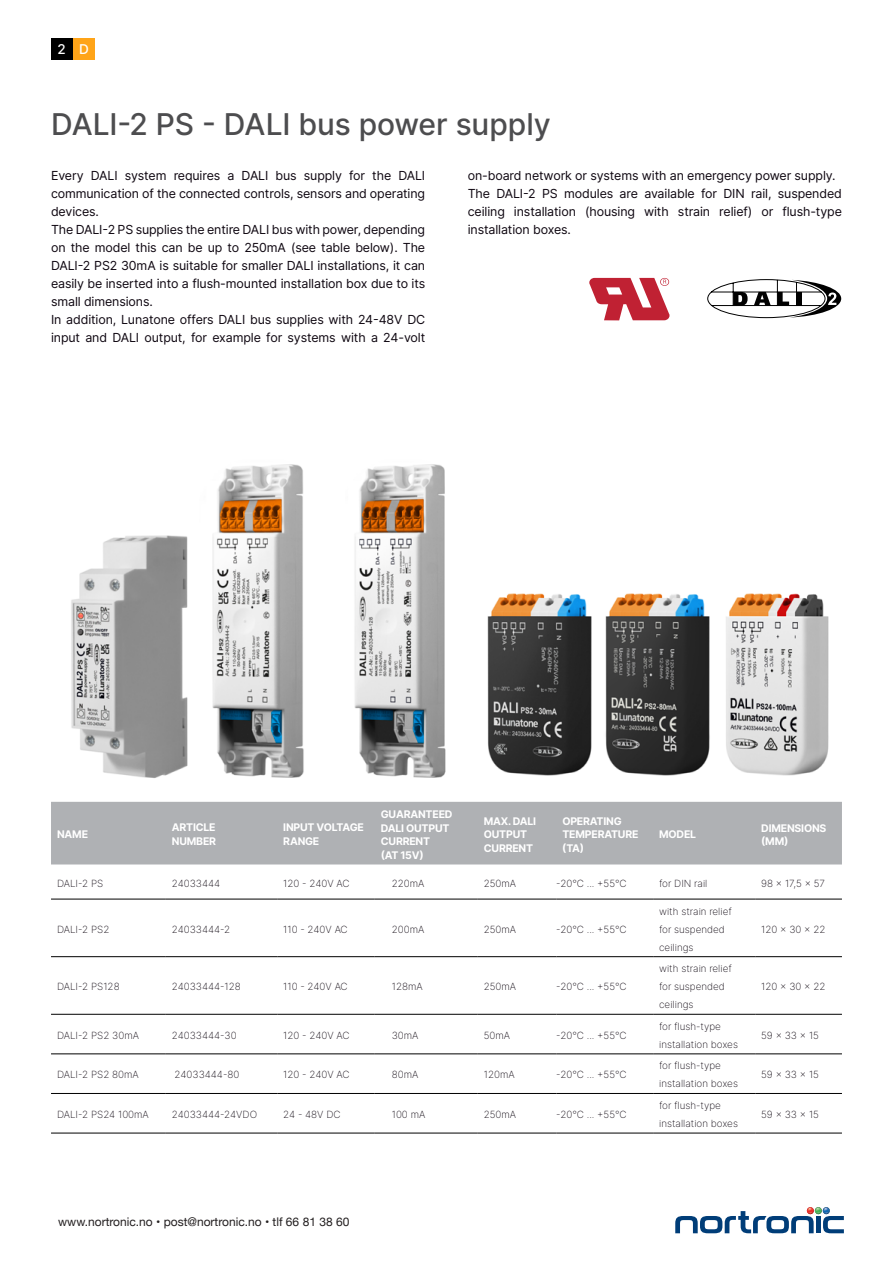
<style>
.page{position:relative;width:893px;height:1263px;background:#fff}
.page>*{position:absolute;margin:0;border:0;box-sizing:border-box;transform-origin:0 0}
.t1{font:500 30px "Inter";letter-spacing:-.005em;color:#4d4d4f}
.t2{font:500 13.5px "Inter";color:#fff}
.t3{font:12.45px/18px "Inter";letter-spacing:-.01em;color:#0e0610}
.t4{font:12px "Helvetica Neue";color:#231f20}
.t5{font:700 10.5px/13.5px "Inter";letter-spacing:-.02em;color:#fff}
.t6{font:9.9px/18px "Inter Extra Light BETA";color:#0e0610}
</style>
<div class="page">
<div style="left:51px;top:38px;width:21px;height:22px;background:#000"></div>
<div style="left:74px;top:38px;width:21px;height:22px;background:#ffa418"></div>
<img style="left:71px;top:535px;width:117px;height:243px">
<img style="left:212px;top:464px;width:92px;height:314px">
<img style="left:354px;top:464px;width:92px;height:314px">
<img style="left:487px;top:593px;width:105px;height:183px">
<img style="left:605px;top:593px;width:105px;height:183px">
<img style="left:726px;top:593px;width:103px;height:183px">
<div style="left:51px;top:802px;width:791px;height:62px;background:#afb1b4"></div>
<hr style="left:556px;top:899px;width:97px;height:1px;background:#000">
<hr style="left:51px;top:956px;width:115px;height:1px;background:#000">
<hr style="left:166px;top:956px;width:111px;height:1px;background:#000">
<hr style="left:277px;top:956px;width:98px;height:1px;background:#000">
<hr style="left:375px;top:956px;width:103px;height:1px;background:#000">
<hr style="left:478px;top:956px;width:78px;height:1px;background:#000">
<hr style="left:556px;top:956px;width:97px;height:1px;background:#000">
<hr style="left:653px;top:956px;width:102px;height:1px;background:#000">
<hr style="left:755px;top:956px;width:87px;height:1px;background:#000">
<hr style="left:51px;top:1014px;width:115px;height:1px;background:#000">
<hr style="left:166px;top:1014px;width:111px;height:1px;background:#000">
<hr style="left:277px;top:1014px;width:98px;height:1px;background:#000">
<hr style="left:375px;top:1014px;width:103px;height:1px;background:#000">
<hr style="left:478px;top:1014px;width:78px;height:1px;background:#000">
<hr style="left:556px;top:1014px;width:97px;height:1px;background:#000">
<hr style="left:653px;top:1014px;width:102px;height:1px;background:#000">
<hr style="left:755px;top:1014px;width:87px;height:1px;background:#000">
<hr style="left:51px;top:1053px;width:115px;height:1px;background:#000">
<hr style="left:166px;top:1053px;width:111px;height:1px;background:#000">
<hr style="left:277px;top:1053px;width:98px;height:1px;background:#000">
<hr style="left:375px;top:1053px;width:103px;height:1px;background:#000">
<hr style="left:478px;top:1053px;width:78px;height:1px;background:#000">
<hr style="left:556px;top:1053px;width:97px;height:1px;background:#000">
<hr style="left:653px;top:1053px;width:102px;height:1px;background:#000">
<hr style="left:755px;top:1053px;width:87px;height:1px;background:#000">
<hr style="left:51px;top:1093px;width:115px;height:1px;background:#000">
<hr style="left:166px;top:1093px;width:111px;height:1px;background:#000">
<hr style="left:277px;top:1093px;width:98px;height:1px;background:#000">
<hr style="left:375px;top:1093px;width:103px;height:1px;background:#000">
<hr style="left:478px;top:1093px;width:78px;height:1px;background:#000">
<hr style="left:556px;top:1093px;width:97px;height:1px;background:#000">
<hr style="left:653px;top:1093px;width:102px;height:1px;background:#000">
<hr style="left:755px;top:1093px;width:87px;height:1px;background:#000">
<hr style="left:51px;top:1133px;width:115px;height:1px;background:#000">
<hr style="left:166px;top:1133px;width:111px;height:1px;background:#000">
<hr style="left:277px;top:1133px;width:98px;height:1px;background:#000">
<hr style="left:375px;top:1133px;width:103px;height:1px;background:#000">
<hr style="left:478px;top:1133px;width:78px;height:1px;background:#000">
<hr style="left:556px;top:1133px;width:97px;height:1px;background:#000">
<hr style="left:653px;top:1133px;width:102px;height:1px;background:#000">
<hr style="left:755px;top:1133px;width:87px;height:1px;background:#000">
<hr style="left:51px;top:899px;width:115px;height:1px;background:#000">
<hr style="left:166px;top:899px;width:111px;height:1px;background:#000">
<hr style="left:277px;top:899px;width:98px;height:1px;background:#000">
<hr style="left:375px;top:899px;width:103px;height:1px;background:#000">
<hr style="left:478px;top:899px;width:78px;height:1px;background:#000">
<hr style="left:653px;top:899px;width:102px;height:1px;background:#000">
<hr style="left:755px;top:899px;width:87px;height:1px;background:#000">
<svg style="left:589px;top:278px;width:80px;height:42px"></svg>
<svg style="left:707px;top:279px;width:134px;height:39px"></svg>
<svg style="left:675px;top:1207px;width:169px;height:26px"></svg>
<p class="t2" style="left:58px;top:39px;width:33px">2 D</p>
<h1 class="t1" style="left:51px;top:103px;width:501px">DALI-2 PS - DALI bus power supply</h1>
<p class="t3" style="left:51px;top:166px;width:376px">Every DALI system requires a DALI bus supply for the DALI communication of the connected controls, sensors and operating devices.<br>The DALI-2 PS supplies the entire DALI bus with power, depending on the model this can be up to 250mA (see table below). The DALI-2 PS2 30mA is suitable for smaller DALI installations, it can easily be inserted into a flush-mounted installation box due to its small dimensions.<br>In addition, Lunatone offers DALI bus supplies with 24-48V DC input and DALI output, for example for systems with a 24-volt</p>
<p class="t3" style="left:468px;top:166px;width:376px">on-board network or systems with an emergency power supply.<br>The DALI-2 PS modules are available for DIN rail, suspended ceiling installation (housing with strain relief) or flush-type installation boxes.</p>
<p class="t5" style="left:57px;top:827px;width:33px">NAME</p>
<p class="t5" style="left:172px;top:821px;width:46px">ARTICLE<br>NUMBER</p>
<p class="t5" style="left:283px;top:821px;width:82px">INPUT VOLTAGE<br>RANGE</p>
<p class="t5" style="left:381px;top:807px;width:73px">GUARANTEED<br>DALI OUTPUT<br>CURRENT<br>(AT 15V)</p>
<p class="t5" style="left:484px;top:814px;width:54px">MAX. DALI<br>OUTPUT<br>CURRENT</p>
<p class="t5" style="left:562px;top:814px;width:78px">OPERATING<br>TEMPERATURE (TA)</p>
<p class="t5" style="left:659px;top:827px;width:39px">MODEL</p>
<p class="t5" style="left:761px;top:821px;width:67px">DIMENSIONS (MM)</p>
<p class="t6" style="left:57px;top:874px;width:48px">DALI-2 PS</p>
<p class="t6" style="left:172px;top:874px;width:50px">24033444</p>
<p class="t6" style="left:283px;top:874px;width:68px">120 - 240V AC</p>
<p class="t6" style="left:392px;top:874px;width:34px">220mA</p>
<p class="t6" style="left:484px;top:874px;width:34px">250mA</p>
<p class="t6" style="left:556px;top:874px;width:72px">-20°C ... +55°C</p>
<p class="t6" style="left:659px;top:874px;width:50px">for DIN rail</p>
<p class="t6" style="left:761px;top:874px;width:65px">98 x 17,5 x 57</p>
<p class="t6" style="left:57px;top:920px;width:54px">DALI-2 PS2</p>
<p class="t6" style="left:172px;top:920px;width:60px">24033444-2</p>
<p class="t6" style="left:283px;top:920px;width:66px">110 - 240V AC</p>
<p class="t6" style="left:392px;top:920px;width:34px">200mA</p>
<p class="t6" style="left:484px;top:920px;width:34px">250mA</p>
<p class="t6" style="left:556px;top:920px;width:72px">-20°C ... +55°C</p>
<p class="t6" style="left:659px;top:902px;width:74px">with strain relief for suspended ceilings</p>
<p class="t6" style="left:761px;top:920px;width:66px">120 x 30 x 22</p>
<p class="t6" style="left:57px;top:977px;width:64px">DALI-2 PS128</p>
<p class="t6" style="left:172px;top:977px;width:71px">24033444-128</p>
<p class="t6" style="left:283px;top:977px;width:66px">110 - 240V AC</p>
<p class="t6" style="left:392px;top:977px;width:33px">128mA</p>
<p class="t6" style="left:484px;top:977px;width:34px">250mA</p>
<p class="t6" style="left:556px;top:977px;width:72px">-20°C ... +55°C</p>
<p class="t6" style="left:659px;top:959px;width:74px">with strain relief for suspended ceilings</p>
<p class="t6" style="left:761px;top:977px;width:66px">120 x 30 x 22</p>
<p class="t6" style="left:57px;top:1026px;width:83px">DALI-2 PS2 30mA</p>
<p class="t6" style="left:172px;top:1026px;width:66px">24033444-30</p>
<p class="t6" style="left:283px;top:1026px;width:68px">120 - 240V AC</p>
<p class="t6" style="left:392px;top:1026px;width:28px">30mA</p>
<p class="t6" style="left:484px;top:1026px;width:28px">50mA</p>
<p class="t6" style="left:556px;top:1026px;width:72px">-20°C ... +55°C</p>
<p class="t6" style="left:659px;top:1017px;width:80px">for flush-type installation boxes</p>
<p class="t6" style="left:761px;top:1026px;width:59px">59 x 33 x 15</p>
<p class="t6" style="left:57px;top:1066px;width:83px">DALI-2 PS2 80mA</p>
<p class="t6" style="left:175px;top:1066px;width:66px">24033444-80</p>
<p class="t6" style="left:283px;top:1066px;width:68px">120 - 240V AC</p>
<p class="t6" style="left:392px;top:1066px;width:28px">80mA</p>
<p class="t6" style="left:484px;top:1066px;width:32px">120mA</p>
<p class="t6" style="left:556px;top:1066px;width:72px">-20°C ... +55°C</p>
<p class="t6" style="left:659px;top:1057px;width:80px">for flush-type installation boxes</p>
<p class="t6" style="left:761px;top:1066px;width:59px">59 x 33 x 15</p>
<p class="t6" style="left:57px;top:1105px;width:93px">DALI-2 PS24 100mA</p>
<p class="t6" style="left:172px;top:1105px;width:87px">24033444-24VDO</p>
<p class="t6" style="left:283px;top:1105px;width:59px">24 - 48V DC</p>
<p class="t6" style="left:392px;top:1105px;width:35px">100 mA</p>
<p class="t6" style="left:484px;top:1105px;width:34px">250mA</p>
<p class="t6" style="left:556px;top:1105px;width:72px">-20°C ... +55°C</p>
<p class="t6" style="left:659px;top:1096px;width:80px">for flush-type installation boxes</p>
<p class="t6" style="left:761px;top:1105px;width:59px">59 x 33 x 15</p>
<p class="t4" style="left:58px;top:1212px;width:293px">www.nortronic.no • post@nortronic.no • tlf 66 81 38 60</p>
</div>
